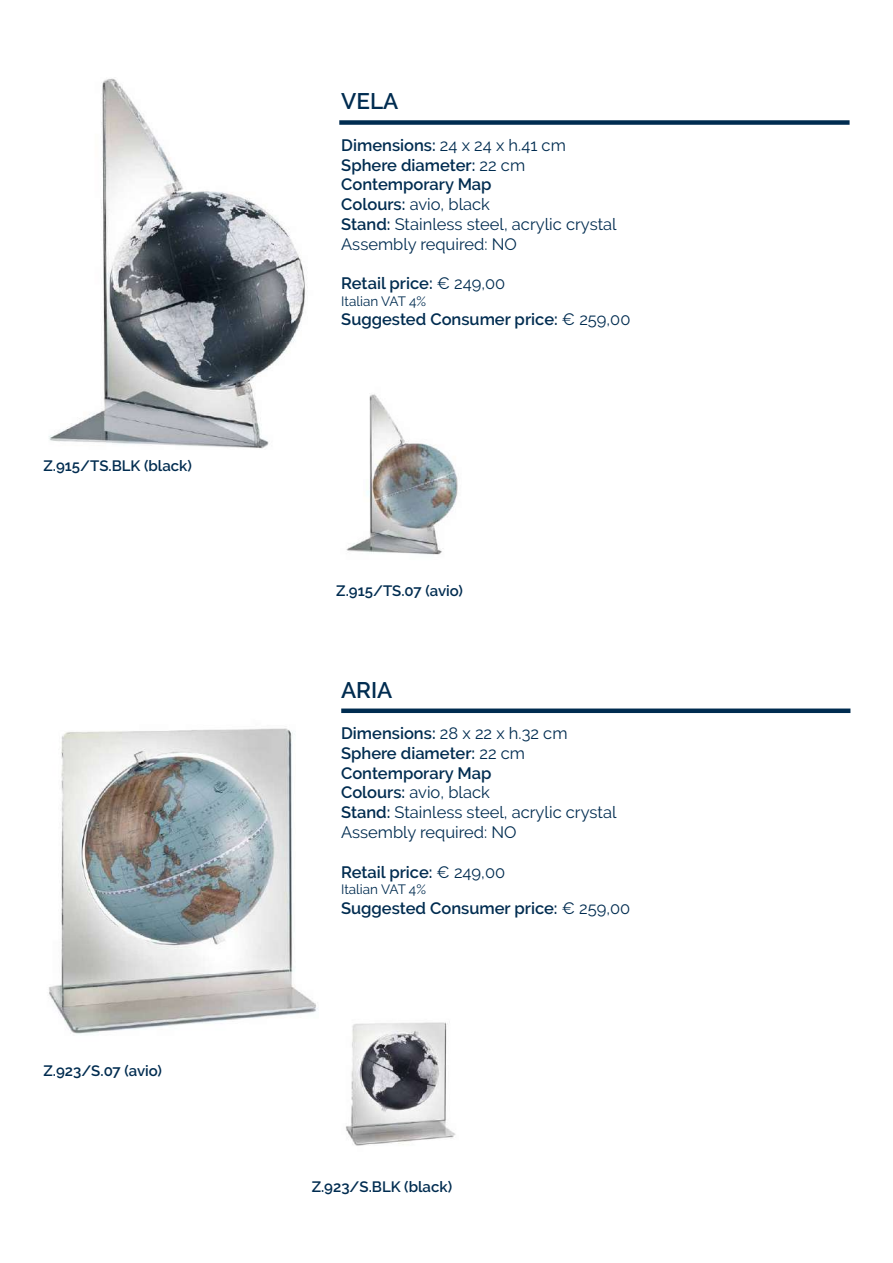
<style>
.page{position:relative;width:893px;height:1263px;background:#fff}
.page>*{position:absolute;margin:0;border:0;box-sizing:border-box;transform-origin:0 0}
.t1{font:600 22.5px "Raleway";color:#002c50}
.t2{font:16.5px/19.8px "Raleway";color:#002c50}
.t3{font:600 16.5px "Raleway";color:#002c50}
.t4{font:600 15px "Raleway";color:#002c50}
.t5{font:13.5px "Raleway";color:#002c50}
.s1{font-weight:600}
.s2{font-weight:400}
</style>
<div class="page">
<div style="left:341px;top:708px;width:509px;height:5px;background:#002c50"></div>
<img style="left:49px;top:78px;width:256px;height:371px">
<div style="left:339px;top:120px;width:511px;height:5px;background:#002c50"></div>
<img style="left:346px;top:394px;width:112px;height:161px">
<img style="left:49px;top:728px;width:269px;height:306px">
<img style="left:345px;top:1022px;width:111px;height:124px">
<p class="t4" style="left:43px;top:458px;width:150px">Z.915/TS.BLK (black)</p>
<p class="t4" style="left:43px;top:1062px;width:120px">Z.923/S.07 (avio)</p>
<h1 class="t1" style="left:341px;top:88px;width:59px">VELA</h1>
<p class="t2" style="left:341px;top:135px;width:277px"><span class="s1">Dimensions:</span> 24 x 24 x h.41 cm<br><span class="s1">Sphere diameter:</span> 22 cm<br><span class="s1">Contemporary Map<br>Colours:</span> avio, black<br><span class="s1">Stand:</span> Stainless steel, acrylic crystal<br>Assembly required: NO</p>
<p class="t3" style="left:341px;top:274px;width:166px">Retail price: <span class="s2">€ 249,00</span></p>
<p class="t5" style="left:341px;top:293px;width:86px">Italian VAT 4%</p>
<p class="t3" style="left:341px;top:310px;width:291px">Suggested Consumer price: <span class="s2">€ 259,00</span></p>
<p class="t4" style="left:336px;top:582px;width:128px">Z.915/TS.07 (avio)</p>
<h1 class="t1" style="left:341px;top:677px;width:53px">ARIA</h1>
<p class="t2" style="left:341px;top:723px;width:277px"><span class="s1">Dimensions:</span> 28 x 22 x h.32 cm<br><span class="s1">Sphere diameter:</span> 22 cm<br><span class="s1">Contemporary Map<br>Colours:</span> avio, black<br><span class="s1">Stand:</span> Stainless steel, acrylic crystal<br>Assembly required: NO</p>
<p class="t3" style="left:341px;top:862px;width:166px">Retail price: <span class="s2">€ 249,00</span></p>
<p class="t5" style="left:341px;top:881px;width:86px">Italian VAT 4%</p>
<p class="t3" style="left:341px;top:898px;width:291px">Suggested Consumer price: <span class="s2">€ 259,00</span></p>
<p class="t4" style="left:312px;top:1178px;width:142px">Z.923/S.BLK (black)</p>
</div>
